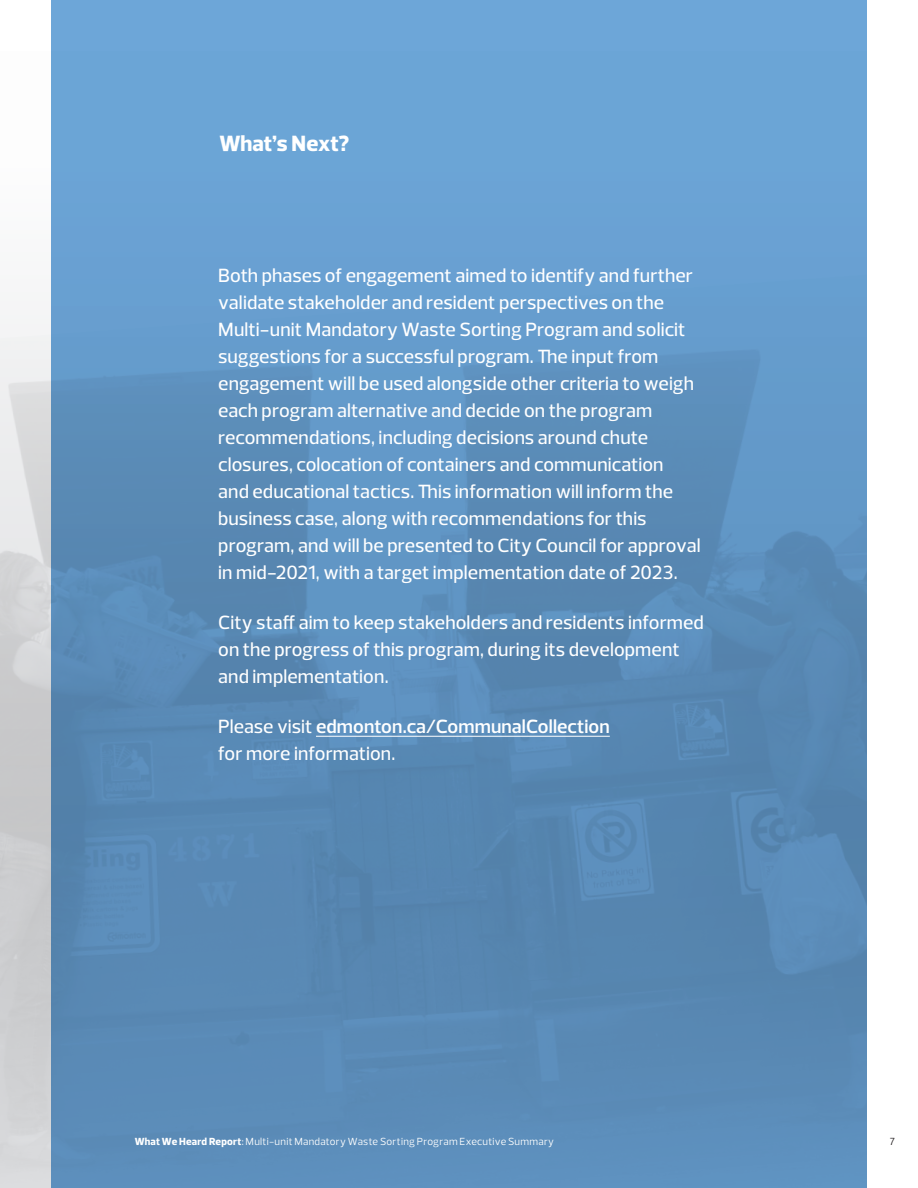
<style>
.page{position:relative;width:918px;height:1188px;background:#fff}
.page>*{position:absolute;margin:0;border:0;box-sizing:border-box;transform-origin:0 0}
.PE_Heading_1{font:800 22.5px "Prelo";letter-spacing:.005em;color:#fff}
.PE_Body_Large_Docs{font:500 19.5px/27px "Prelo";letter-spacing:.005em;color:#fff}
.PE_Body_Small_Doc{font:10.5px "Prelo";letter-spacing:.025em;color:#fff}
.t1{font:10.5px "Prelo";color:#231f20}
.s1{font-weight:600}
.s2{font-weight:800}
</style>
<div class="page">
<div style="left:51px;top:0;width:816px;height:1188px;background:#6da6d8"></div>
<div style="left:0;top:51px;width:867px;height:1137px;background:#6ba5d6"></div>
<img style="left:0;top:274px;width:867px;height:914px">
<hr style="left:316px;top:736px;width:294px;height:1px;background:#fff">
<p class="PE_Heading_1" style="left:219px;top:130px;width:131px">What’s Next?</p>
<p class="PE_Body_Large_Docs" style="left:218px;top:262px;width:484px">Both phases of engagement aimed to identify and further validate stakeholder and resident perspectives on the Multi‑unit Mandatory Waste Sorting Program and solicit suggestions for a successful program. The input from engagement will be used alongside other criteria to weigh each program alternative and decide on the program recommendations, including decisions around chute closures, colocation of containers and communication<br>and educational tactics. This information will inform the business case, along with recommendations for this program, and will be presented to City Council for approval in mid‑2021, with a target implementation date of 2023.</p>
<p class="PE_Body_Large_Docs" style="left:218px;top:609px;width:487px">City staff aim to keep stakeholders and residents informed on the progress of this program, during its development and implementation.</p>
<p class="PE_Body_Large_Docs" style="left:218px;top:713px;width:393px">Please visit <span class="s1">edmonton.ca/CommunalCollection </span>for more information.</p>
<p class="PE_Body_Small_Doc" style="left:135px;top:1135px;width:421px"><span class="s2">What We Heard Report</span>: Multi-unit Mandatory Waste Sorting Program Executive Summary</p>
<p class="t1" style="left:890px;top:1135px;width:7px">7</p>
</div>
